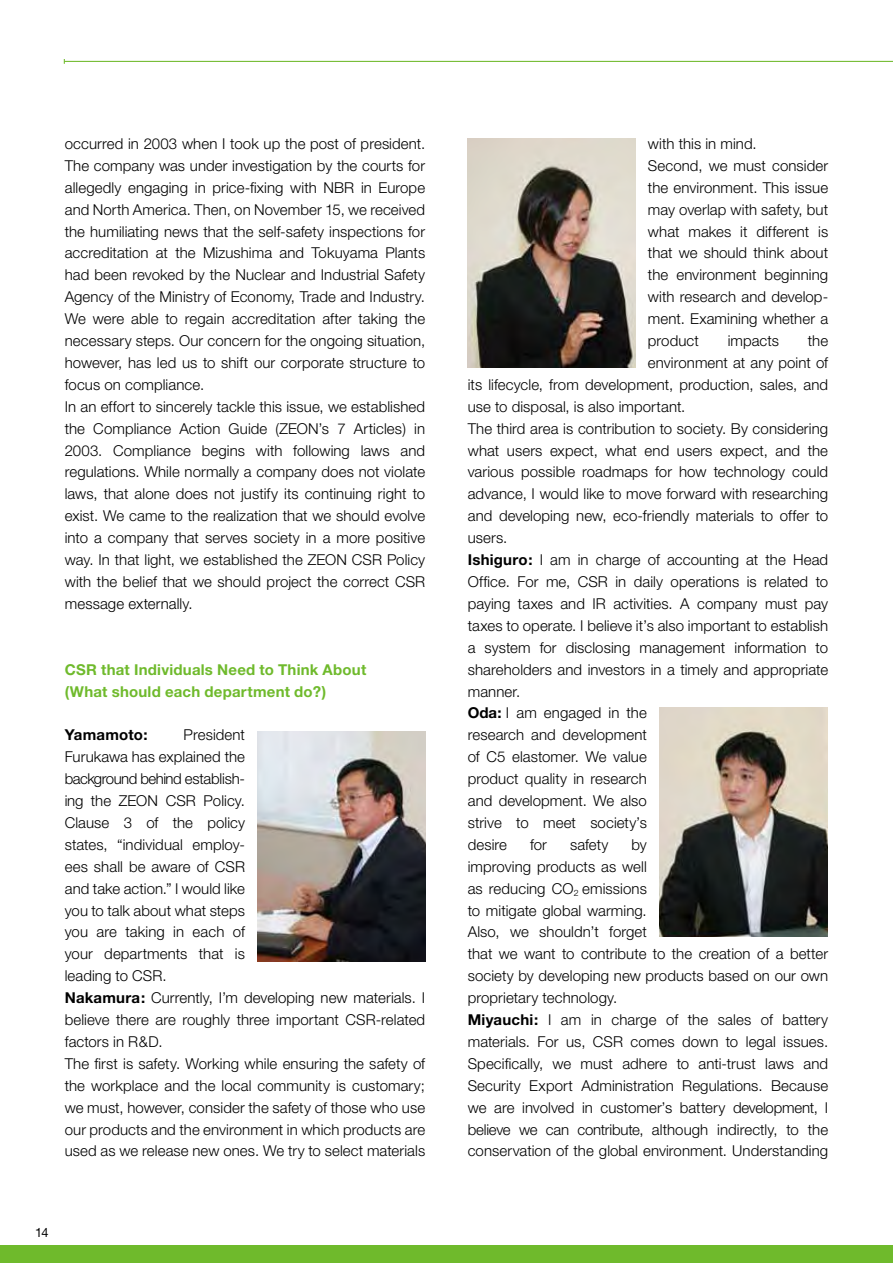
<style>
.page{position:relative;width:893px;height:1263px;background:#fff}
.page>*{position:absolute;margin:0;border:0;box-sizing:border-box;transform-origin:0 0}
.t1{font:300 15px/21.9px "Helvetica Neue";letter-spacing:.005em;color:#000}
.t2{font:700 15px/21.9px "Helvetica Neue";letter-spacing:.015em;color:#6fba2c}
.t3{font:700 15px "Helvetica Neue";letter-spacing:.01em;color:#000}
.t4{font:12.75px "Helvetica Neue";color:#000}
.s1{font-weight:700}
</style>
<div class="page">
<div style="left:0;top:1246px;width:893px;height:17px;background:#6fba2c"></div>
<hr style="left:64px;top:61px;width:829px;height:1px;background:#6fba2c">
<img style="left:258px;top:731px;width:167px;height:230px">
<img style="left:660px;top:707px;width:167px;height:230px">
<img style="left:468px;top:138px;width:167px;height:230px">
<p class="t1" style="left:65px;top:132px;width:362px">occurred in 2003 when I took up the post of president.<br>The company was under investigation by the courts for allegedly engaging in price-fixing with NBR in Europe and North America. Then, on November 15, we received the humiliating news that the self-safety inspections for accreditation at the Mizushima and Tokuyama Plants had been revoked by the Nuclear and Industrial Safety Agency of the Ministry of Economy, Trade and Industry.<br>We were able to regain accreditation after taking the necessary steps. Our concern for the ongoing situation, however, has led us to shift our corporate structure to focus on compliance.<br>In an effort to sincerely tackle this issue, we established the Compliance Action Guide (ZEON’s 7 Articles) in 2003. Compliance begins with following laws and regulations. While normally a company does not violate laws, that alone does not justify its continuing right to exist. We came to the realization that we should evolve into a company that serves society in a more positive way. In that light, we established the ZEON CSR Policy with the belief that we should project the correct CSR message externally.</p>
<p class="t2" style="left:65px;top:658px;width:303px">CSR that Individuals Need to Think About (What should each department do?)</p>
<p class="t3" style="left:65px;top:726px;width:84px">Yamamoto:</p>
<p class="t1" style="left:65px;top:724px;width:362px;text-indent:119px">President<br>Furukawa has explained the<br>background behind establish-<br>ing the ZEON CSR Policy.<br>Clause 3 of the policy<br>states, “individual employ-<br>ees shall be aware of CSR<br>and take action.” I would like<br>you to talk about what steps<br>you are taking in each of<br>your departments that is<br>leading to CSR.<br><span class="s1">Nakamura:</span> Currently, I’m developing new materials. I believe there are roughly three important CSR-related factors in R&amp;D.<br>The first is safety. Working while ensuring the safety of the workplace and the local community is customary; we must, however, consider the safety of those who use our products and the environment in which products are used as we release new ones. We try to select materials</p>
<p class="t4" style="left:35px;top:1224px;width:15px">14</p>
<p class="t1" style="left:648px;top:132px;width:182px">with this in mind.<br>Second, we must consider the environment. This issue may overlap with safety, but what makes it different is that we should think about the environment beginning with research and develop&shy;ment. Examining whether a product</p>
<p class="t1" style="left:728px;top:329px;width:53px">impacts</p>
<p class="t1" style="left:808px;top:329px;width:22px">the</p>
<p class="t1" style="left:648px;top:351px;width:182px">environment at any point of</p>
<p class="t1" style="left:468px;top:373px;width:362px">its lifecycle, from development, production, sales, and</p>
<p class="t1" style="left:468px;top:395px;width:219px">use to disposal, is also important.</p>
<p class="t1" style="left:468px;top:417px;width:362px">The third area is contribution to society. By considering</p>
<p class="t1" style="left:468px;top:439px;width:362px">what users expect, what end users expect, and the</p>
<p class="t1" style="left:468px;top:461px;width:362px">various possible roadmaps for how technology could</p>
<p class="t1" style="left:468px;top:483px;width:362px">advance, I would like to move forward with researching</p>
<p class="t1" style="left:468px;top:505px;width:362px">and developing new, eco-friendly materials to offer to</p>
<p class="t1" style="left:468px;top:527px;width:41px">users.</p>
<p class="t1" style="left:468px;top:548px;width:362px"><span class="s1">Ishiguro:</span> I am in charge of accounting at the Head</p>
<p class="t1" style="left:468px;top:570px;width:362px">Office. For me, CSR in daily operations is related to</p>
<p class="t1" style="left:468px;top:592px;width:362px">paying taxes and IR activities. A company must pay</p>
<p class="t1" style="left:468px;top:614px;width:362px">taxes to operate. I believe it’s also important to establish</p>
<p class="t1" style="left:468px;top:636px;width:362px">a system for disclosing management information to</p>
<p class="t1" style="left:468px;top:658px;width:362px">shareholders and investors in a timely and appropriate</p>
<p class="t1" style="left:468px;top:680px;width:54px">manner.</p>
<p class="t1" style="left:468px;top:702px;width:181px"><span class="s1">Oda:</span> I am engaged in the</p>
<p class="t1" style="left:468px;top:724px;width:181px">research and development</p>
<p class="t1" style="left:468px;top:746px;width:181px">of C5 elastomer. We value</p>
<p class="t1" style="left:468px;top:767px;width:181px">product quality in research</p>
<p class="t1" style="left:468px;top:789px;width:181px">and development. We also</p>
<p class="t1" style="left:468px;top:811px;width:181px">strive to meet society’s</p>
<p class="t1" style="left:468px;top:833px;width:41px">desire</p>
<p class="t1" style="left:530px;top:833px;width:18px">for</p>
<p class="t1" style="left:570px;top:833px;width:40px">safety</p>
<p class="t1" style="left:468px;top:833px;width:362px;text-indent:164px">by<br>improving products as well<br>as reducing CO<sub>2</sub> emissions<br>to mitigate global warming.<br>Also, we shouldn’t forget<br>that we want to contribute to the creation of a better society by developing new products based on our own proprietary technology.<br><span class="s1">Miyauchi:</span> I am in charge of the sales of battery materials. For us, CSR comes down to legal issues.<br>Specifically, we must adhere to anti-trust laws and Security Export Administration Regulations. Because we are involved in customer’s battery development, I believe we can contribute, although indirectly, to the conservation of the global environment. Understanding</p>
</div>
